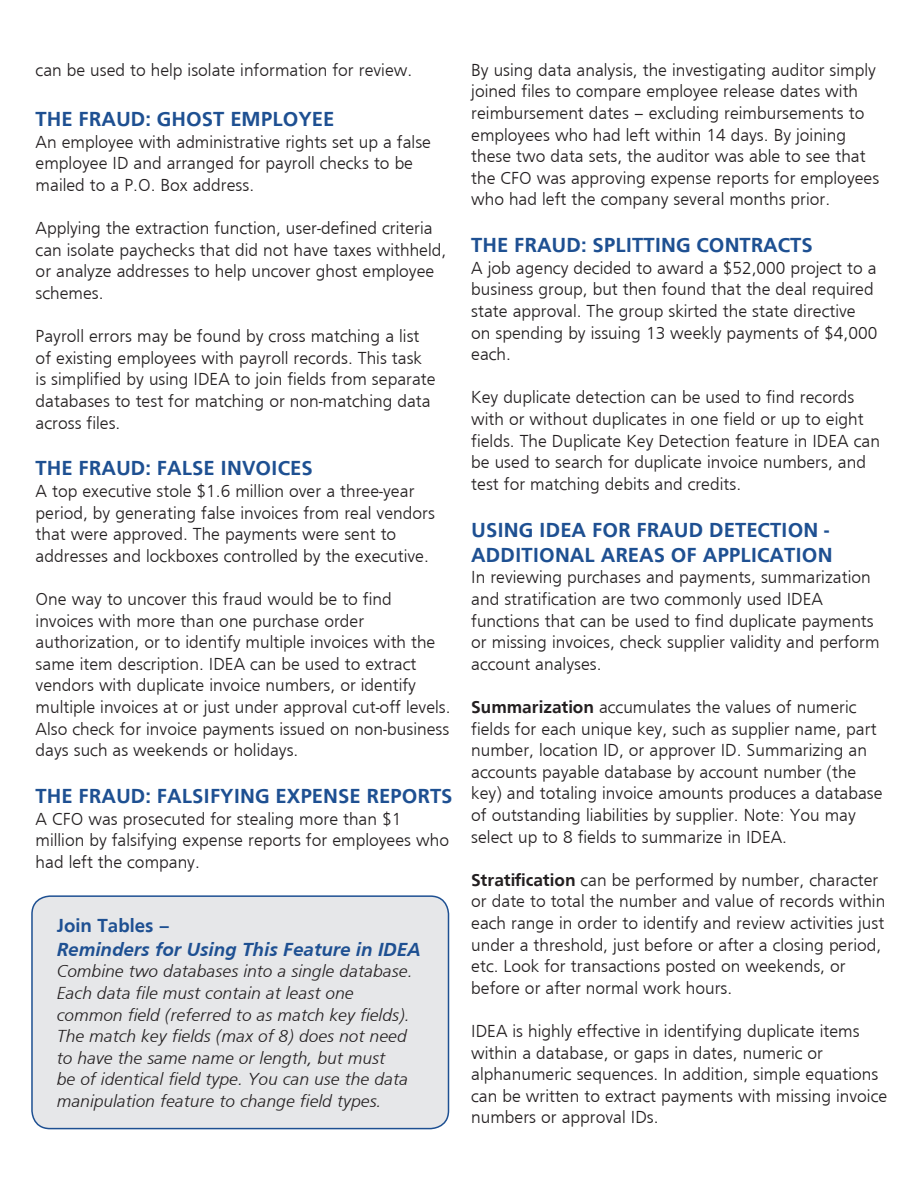
<style>
.page{position:relative;width:918px;height:1188px;background:#fff}
.page>*{position:absolute;margin:0;border:0;box-sizing:border-box;transform-origin:0 0}
.t1{font:700 21px/25.2px "Frugal Sans";color:#1e5092}
.t2{font:italic 700 19.5px "Frugal Sans";color:#1e5092}
.t3{font:700 19.5px "Frugal Sans";color:#1e5092}
.t4{font:300 18px/21.6px "Frugal Sans";color:#231f20}
.t5{font:italic 300 18px/21.6px "Frugal Sans";color:#231f20}
.s1{font-weight:700}
</style>
<div class="page">
<div style="left:32px;top:896px;width:417px;height:233px;background:#e6e7e9;border-radius:18px"></div>
<div style="left:31px;top:895px;width:418px;height:234px;border:2px solid #1e5092;border-radius:18px"></div>
<p class="t4" style="left:36px;top:59px;width:378px">can be used to help isolate information for review.</p>
<p class="t1" style="left:36px;top:106px;width:300px">THE FRAUD: GHOST EMPLOYEE</p>
<p class="t4" style="left:36px;top:131px;width:397px">An employee with administrative rights set up a false employee ID and arranged for payroll checks to be mailed to a P.O. Box address.</p>
<p class="t4" style="left:36px;top:217px;width:412px">Applying the extraction function, user-defined criteria can isolate paychecks that did not have taxes withheld, or analyze addresses to help uncover ghost employee schemes.</p>
<p class="t4" style="left:36px;top:325px;width:402px">Payroll errors may be found by cross matching a list of existing employees with payroll records. This task is simplified by using IDEA to join fields from separate databases to test for matching or non-matching data across files.</p>
<p class="t1" style="left:36px;top:455px;width:279px">THE FRAUD: FALSE INVOICES</p>
<p class="t4" style="left:36px;top:480px;width:401px">A top executive stole $1.6 million over a three-year period, by generating false invoices from real vendors that were approved. The payments were sent to addresses and lockboxes controlled by the executive.</p>
<p class="t4" style="left:36px;top:588px;width:417px">One way to uncover this fraud would be to find invoices with more than one purchase order authorization, or to identify multiple invoices with the same item description. IDEA can be used to extract vendors with duplicate invoice numbers, or identify multiple invoices at or just under approval cut-off levels.<br>Also check for invoice payments issued on non-business days such as weekends or holidays.</p>
<p class="t1" style="left:36px;top:783px;width:419px">THE FRAUD: FALSIFYING EXPENSE REPORTS</p>
<p class="t4" style="left:36px;top:808px;width:415px">A CFO was prosecuted for stealing more than $1 million by falsifying expense reports for employees who had left the company.</p>
<p class="t3" style="left:57px;top:915px;width:114px">Join Tables –</p>
<p class="t2" style="left:57px;top:938px;width:366px">Reminders for Using This Feature in IDEA</p>
<p class="t5" style="left:57px;top:960px;width:357px">Combine two databases into a single database.<br>Each data file must contain at least one common field (referred to as match key fields).<br>The match key fields (max of 8) does not need to have the same name or length, but must<br>be of identical field type. You can use the data manipulation feature to change field types.</p>
<p class="t4" style="left:471px;top:59px;width:410px">By using data analysis, the investigating auditor simply joined files to compare employee release dates with reimbursement dates – excluding reimbursements to employees who had left within 14 days. By joining these two data sets, the auditor was able to see that the CFO was approving expense reports for employees who had left the company several months prior.</p>
<p class="t1" style="left:471px;top:232px;width:343px">THE FRAUD: SPLITTING CONTRACTS</p>
<p class="t4" style="left:471px;top:257px;width:408px">A job agency decided to award a $52,000 project to a business group, but then found that the deal required state approval. The group skirted the state directive on spending by issuing 13 weekly payments of $4,000 each.</p>
<p class="t4" style="left:471px;top:386px;width:410px">Key duplicate detection can be used to find records with or without duplicates in one field or up to eight fields. The Duplicate Key Detection feature in IDEA can be used to search for duplicate invoice numbers, and test for matching debits and credits.</p>
<p class="t1" style="left:471px;top:517px;width:363px">USING IDEA FOR FRAUD DETECTION -<br>ADDITIONAL AREAS OF APPLICATION</p>
<p class="t4" style="left:471px;top:566px;width:410px">In reviewing purchases and payments, summarization and stratification are two commonly used IDEA functions that can be used to find duplicate payments or missing invoices, check supplier validity and perform account analyses.</p>
<p class="t4" style="left:471px;top:696px;width:413px"><span class="s1">Summarization</span> accumulates the values of numeric fields for each unique key, such as supplier name, part number, location ID, or approver ID. Summarizing an accounts payable database by account number (the key) and totaling invoice amounts produces a database of outstanding liabilities by supplier. Note: You may select up to 8 fields to summarize in IDEA.</p>
<p class="t4" style="left:471px;top:869px;width:416px"><span class="s1">Stratification</span> can be performed by number, character or date to total the number and value of records within each range in order to identify and review activities just under a threshold, just before or after a closing period, etc. Look for transactions posted on weekends, or before or after normal work hours.</p>
<p class="t4" style="left:471px;top:1020px;width:417px">IDEA is highly effective in identifying duplicate items within a database, or gaps in dates, numeric or alphanumeric sequences. In addition, simple equations can be written to extract payments with missing invoice numbers or approval IDs.</p>
</div>
